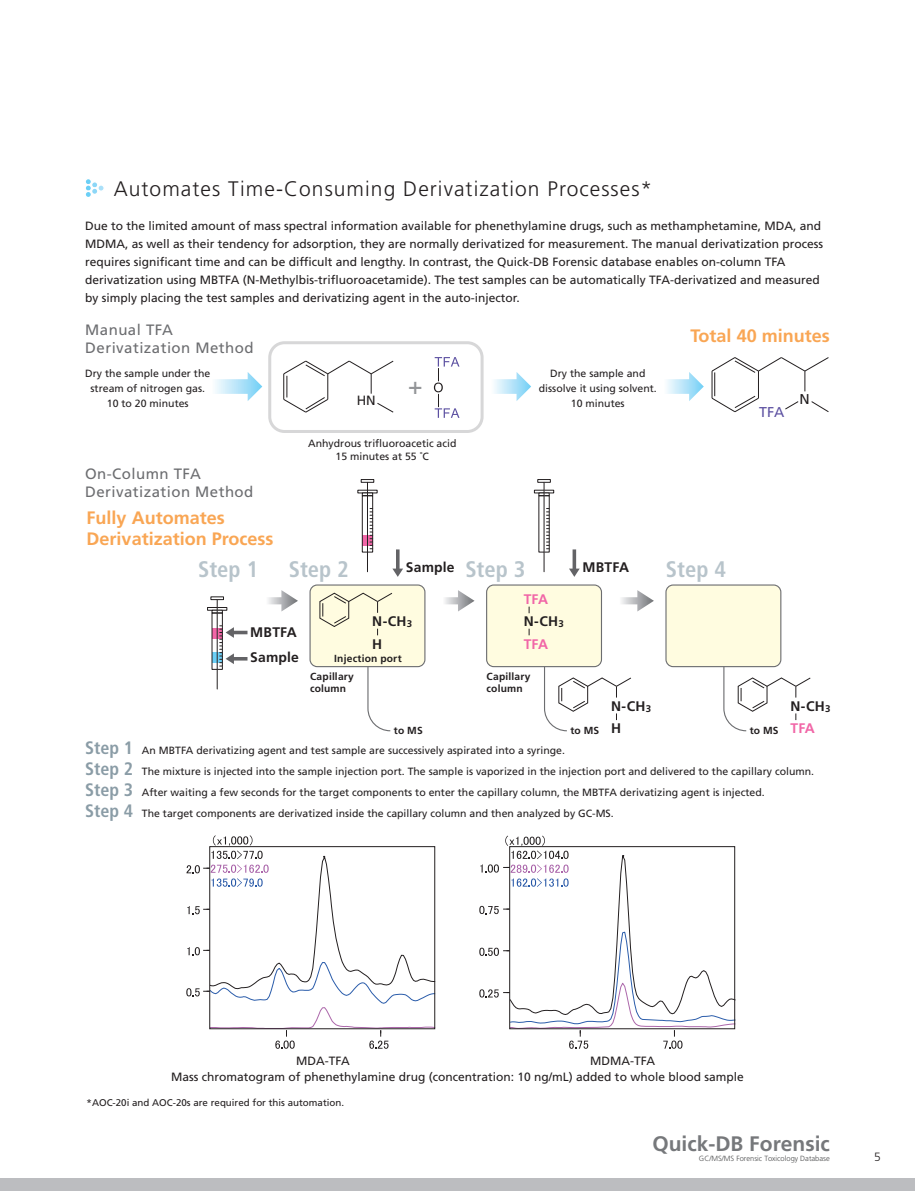
<style>
.page{position:relative;width:915px;height:1191px;background:#fff}
.page>*{position:absolute;margin:0;border:0;box-sizing:border-box;transform-origin:0 0}
.t1{font:24px "Frutiger LT Std";color:#939598}
.t2{font:700 condensed 22.5px "Frutiger";color:#b8c4cb}
.t3{font:300 21px "Frutiger";letter-spacing:.05em;color:#231f20}
.t4{font:700 21px "Frutiger";color:#76787b}
.t5{font:700 18px/21.6px "Frutiger LT Std";color:#f9a654}
.t6{font:700 condensed 18px/21px "Frutiger";color:#8a9ca6;text-align:justify}
.t7{font:15px/18px "Frutiger LT Std";letter-spacing:.03em;color:#6c6d70}
.t8{font:14.25px "Frutiger LT Std";color:#5c50a1}
.t9{font:14.25px "Frutiger LT Std";color:#231f20}
.t10{font:700 13.8px/22px "Frutiger LT Std";letter-spacing:.01em;color:#231f20}
.t11{font:700 13.8px "Frutiger LT Std";letter-spacing:-.005em;color:#f166a7}
.t12{font:13.35px "Frutiger LT Std";color:#231f20}
.t13{font:12px/18px "Frutiger LT Std";color:#231f20}
.t14{font:300 12px "Frutiger LT Std";color:#231f20}
.t15{font:10.5px/15px "Frutiger LT Std";color:#231f20;text-align:center}
.t16{font:700 10.2px/18px "Frutiger LT Std";letter-spacing:.02em;color:#231f20}
.t17{font:9.75px "Frutiger LT Std";color:#231f20}
.t18{font:300 7.5px "Frutiger";color:#4b4c4d}
.s1{font-size:9.75px}
.s2{font-size:13.8px}
.s3{font-size:13.8px;color:#f166a7}
</style>
<div class="page">
<svg style="left:283px;top:360px;width:111px;height:53px"></svg>
<svg style="left:434px;top:357px;width:25px;height:61px"></svg>
<svg style="left:711px;top:357px;width:118px;height:55px"></svg>
<div style="left:268px;top:341px;width:215px;height:92px;border:3px solid #d7d7d8;border-radius:15px"></div>
<svg style="left:186px;top:835px;width:249px;height:213px"></svg>
<div style="left:209px;top:846px;width:226px;height:183px;border:1px solid #231f20"></div>
<svg style="left:479px;top:835px;width:256px;height:213px"></svg>
<div style="left:509px;top:846px;width:225px;height:183px;border:1px solid #231f20"></div>
<div style="left:85px;top:178px;width:6px;height:7px;background:#6bcff6;border-radius:50%"></div>
<div style="left:84px;top:178px;width:8px;height:8px;border:2px solid #fff;border-radius:50%"></div>
<div style="left:84px;top:184px;width:8px;height:8px;border:2px solid #fff;border-radius:50%"></div>
<div style="left:85px;top:191px;width:6px;height:7px;background:#6bcff6;border-radius:50%"></div>
<div style="left:84px;top:190px;width:8px;height:8px;border:2px solid #fff;border-radius:50%"></div>
<div style="left:91px;top:182px;width:7px;height:6px;background:#8dd7f7;border-radius:50%"></div>
<div style="left:91px;top:181px;width:8px;height:8px;border:2px solid #fff;border-radius:50%"></div>
<div style="left:91px;top:188px;width:7px;height:6px;background:#8dd7f7;border-radius:50%"></div>
<div style="left:91px;top:187px;width:8px;height:8px;border:2px solid #fff;border-radius:50%"></div>
<div style="left:97px;top:184px;width:8px;height:8px;border:2px solid #fff;border-radius:50%"></div>
<svg style="left:544px;top:497px;width:3px;height:53px"></svg>
<div style="left:362px;top:535px;width:10px;height:10px;background:#f166a7"></div>
<div style="left:486px;top:585px;width:115px;height:81px;background:#fffce0;border-radius:7px"></div>
<div style="left:665px;top:585px;width:115px;height:81px;background:#fffce0;border-radius:7px"></div>
<div style="left:310px;top:585px;width:115px;height:81px;background:#fffce0;border-radius:7px"></div>
<svg style="left:445px;top:590px;width:29px;height:21px"></svg>
<svg style="left:621px;top:590px;width:32px;height:21px"></svg>
<svg style="left:319px;top:592px;width:74px;height:43px"></svg>
<svg style="left:367px;top:667px;width:24px;height:65px"></svg>
<svg style="left:361px;top:479px;width:13px;height:3px"></svg>
<div style="left:362px;top:492px;width:11px;height:4px;border:1px solid #231f20"></div>
<div style="left:362px;top:495px;width:11px;height:57px;border:1px solid #231f20"></div>
<svg style="left:370px;top:508px;width:2px;height:41px"></svg>
<hr style="left:367px;top:482px;width:1px;height:90px;background:#231f20">
<div style="left:486px;top:584px;width:116px;height:83px;border:1px solid #6c6d70;border-radius:7px"></div>
<svg style="left:268px;top:590px;width:30px;height:21px"></svg>
<svg style="left:537px;top:479px;width:13px;height:3px"></svg>
<div style="left:538px;top:492px;width:11px;height:4px;border:1px solid #231f20"></div>
<svg style="left:546px;top:508px;width:3px;height:41px"></svg>
<hr style="left:543px;top:482px;width:1px;height:90px;background:#231f20">
<div style="left:665px;top:584px;width:116px;height:83px;border:1px solid #6c6d70;border-radius:7px"></div>
<svg style="left:722px;top:665px;width:88px;height:67px"></svg>
<svg style="left:543px;top:665px;width:88px;height:67px"></svg>
<div style="left:309px;top:584px;width:116px;height:83px;border:1px solid #6c6d70;border-radius:7px"></div>
<svg style="left:213px;top:614px;width:8px;height:53px"></svg>
<svg style="left:213px;top:652px;width:7px;height:10px"></svg>
<svg style="left:213px;top:628px;width:7px;height:10px"></svg>
<div style="left:207px;top:607px;width:20px;height:3px;border:1px solid #231f20"></div>
<div style="left:210px;top:596px;width:14px;height:4px;border:1px solid #231f20"></div>
<svg style="left:211px;top:610px;width:12px;height:2px"></svg>
<div style="left:211px;top:612px;width:12px;height:57px;border:1px solid #231f20"></div>
<hr style="left:217px;top:599px;width:1px;height:90px;background:#231f20">
<svg style="left:392px;top:549px;width:11px;height:28px"></svg>
<svg style="left:569px;top:549px;width:10px;height:28px"></svg>
<svg style="left:220px;top:625px;width:27px;height:41px"></svg>
<svg style="left:215px;top:372px;width:47px;height:29px"></svg>
<svg style="left:667px;top:372px;width:36px;height:29px"></svg>
<svg style="left:494px;top:372px;width:37px;height:29px"></svg>
<div style="left:0;top:1178px;width:914px;height:13px;background:#bcbdc0"></div>
<h3 class="t3" style="left:114px;top:177px;width:540px">Automates Time-Consuming Derivatization Processes*</h3>
<p class="t13" style="left:85px;top:216px;width:739px">Due to the limited amount of mass spectral information available for phenethylamine drugs, such as methamphetamine, MDA, and MDMA, as well as their tendency for adsorption, they are normally derivatized for measurement. The manual derivatization process requires significant time and can be difficult and lengthy. In contrast, the Quick-DB Forensic database enables on-column TFA derivatization using MBTFA (N-Methylbis-trifluoroacetamide). The test samples can be automatically TFA-derivatized and measured by simply placing the test samples and derivatizing agent in the auto-injector.</p>
<p class="t7" style="left:85px;top:320px;width:170px">Manual TFA<br>Derivatization Method</p>
<h3 class="t5" style="left:690px;top:325px;width:141px">Total 40 minutes</h3>
<p class="t15" style="left:85px;top:365px;width:126px">Dry the sample under the stream of nitrogen gas.<br>10 to 20 minutes</p>
<p class="t15" style="left:538px;top:365px;width:119px">Dry the sample and dissolve it using solvent.<br>10 minutes</p>
<h1 class="t1" style="left:408px;top:371px;width:16px">+</h1>
<p class="t12" style="left:356px;top:393px;width:20px">HN</p>
<p class="t7" style="left:85px;top:464px;width:170px">On-Column TFA<br>Derivatization Method</p>
<h3 class="t5" style="left:87px;top:506px;width:188px">Fully Automates<br>Derivatization Process</h3>
<h2 class="t2" style="left:198px;top:555px;width:62px">Step 1</h2>
<p class="t15" style="left:308px;top:437px;width:150px;line-height:12.6px">Anhydrous trifluoroacetic acid<br>15 minutes at 55 ˚C</p>
<h2 class="t2" style="left:289px;top:555px;width:62px">Step 2</h2>
<h2 class="t2" style="left:465px;top:555px;width:62px">Step 3</h2>
<h2 class="t2" style="left:665px;top:555px;width:62px">Step 4</h2>
<p class="t10" style="left:406px;top:556px;width:50px">Sample</p>
<p class="t10" style="left:582px;top:556px;width:48px">MBTFA</p>
<p class="t10" style="left:250px;top:621px;width:48px">MBTFA</p>
<p class="t10" style="left:250px;top:646px;width:50px">Sample</p>
<p class="t10" style="left:372px;top:611px;width:42px">N-CH<span class="s1">3<br></span>H</p>
<p class="t16" style="left:310px;top:649px;width:93px;text-indent:24px">Injection port<br>Capillary</p>
<p class="t16" style="left:310px;top:679px;width:38px">column</p>
<p class="t16" style="left:394px;top:721px;width:30px">to MS</p>
<p class="t11" style="left:523px;top:591px;width:26px">TFA</p>
<p class="t11" style="left:523px;top:635px;width:26px">TFA</p>
<p class="t10" style="left:523px;top:611px;width:42px">N-CH<span class="s1">3</span></p>
<p class="t16" style="left:486px;top:670px;width:45px;line-height:12.3px">Capillary column</p>
<p class="t10" style="left:611px;top:695px;width:42px">N-CH<span class="s1">3</span></p>
<p class="t16" style="left:570px;top:721px;width:52px">to MS <span class="s2">H</span></p>
<p class="t8" style="left:758px;top:404px;width:27px">TFA</p>
<p class="t9" style="left:799px;top:390px;width:12px">N</p>
<p class="t10" style="left:790px;top:695px;width:42px">N-CH<span class="s1">3</span></p>
<p class="t16" style="left:749px;top:721px;width:67px">to MS <span class="s3">TFA</span></p>
<h3 class="t6" style="left:85px;top:737px;width:50px">Step 1<br>Step 2<br>Step 3<br>Step 4</h3>
<p class="t15" style="left:142px;top:739px;width:673px;line-height:21px;text-align:left">An MBTFA derivatizing agent and test sample are successively aspirated into a syringe.<br>The mixture is injected into the sample injection port. The sample is vaporized in the injection port and delivered to the capillary column.<br>After waiting a few seconds for the target components to enter the capillary column, the MBTFA derivatizing agent is injected.<br>The target components are derivatized inside the capillary column and then analyzed by GC-MS.</p>
<p class="t13" style="left:171px;top:1052px;width:574px;line-height:16.8px;text-indent:419px">MDMA-TFA<br>Mass chromatogram of phenethylamine drug (concentration: 10 ng/mL) added to whole blood sample</p>
<p class="t17" style="left:87px;top:1097px;width:259px">*AOC-20i and AOC-20s are required for this automation.</p>
<p class="t13" style="left:296px;top:1051px;width:55px">MDA-TFA</p>
<h3 class="t4" style="left:652px;top:1131px;width:179px">Quick-DB Forensic</h3>
<p class="t18" style="left:698px;top:1154px;width:132px">GC/MS/MS Forensic Toxicology Database</p>
<p class="t14" style="left:873px;top:1150px;width:8px">5</p>
</div>
